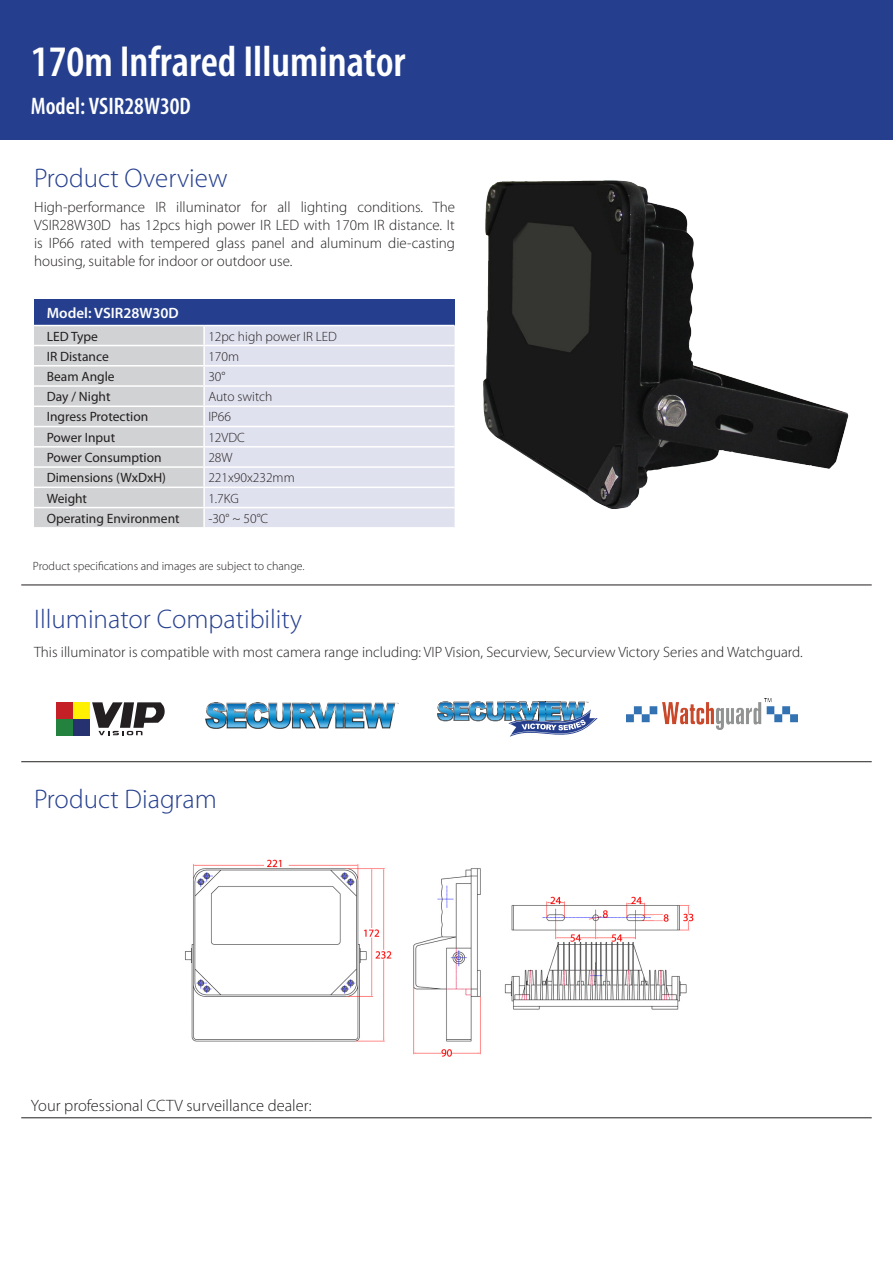
<style>
.page{position:relative;width:893px;height:1263px;background:#fff}
.page>*{position:absolute;margin:0;border:0;box-sizing:border-box;transform-origin:0 0}
.t1{font:600 condensed 43.65px "Myriad Pro";color:#fff}
.t2{font:300 27px "Myriad Pro";color:#253f8e}
.t3{font:600 condensed 24px "Myriad Pro";color:#fff}
.t4{font:300 16.5px "Myriad Pro";color:#231f20}
.t5{font:300 15px/18px "Myriad Pro";color:#231f20;text-align:justify}
.t6{font:600 15px "Myriad Pro";color:#fff}
.t7{font:13.5px "Myriad Pro";color:#231f20}
.t8{font:300 13.5px "Myriad Pro";color:#231f20}
.t9{font:300 12px "Myriad Pro";color:#231f20}
</style>
<div class="page">
<hr style="left:21px;top:1117px;width:851px;height:1px;background:#231f20">
<div style="left:0;top:0;width:893px;height:140px;background:#253f8e"></div>
<hr style="left:21px;top:585px;width:851px;height:1px;background:#231f20">
<hr style="left:21px;top:761px;width:851px;height:1px;background:#231f20">
<img style="left:185px;top:859px;width:509px;height:198px">
<svg style="left:437px;top:701px;width:161px;height:36px"></svg>
<svg style="left:92px;top:702px;width:73px;height:33px"></svg>
<div style="left:56px;top:702px;width:17px;height:16px;background:#c52026"></div>
<div style="left:56px;top:719px;width:17px;height:16px;background:#24823f"></div>
<div style="left:73px;top:702px;width:17px;height:16px;background:#fff101"></div>
<div style="left:73px;top:719px;width:17px;height:16px;background:#25326f"></div>
<img style="left:483px;top:180px;width:366px;height:329px">
<div style="left:34px;top:299px;width:421px;height:27px;background:#253f8e"></div>
<div style="left:205px;top:326px;width:250px;height:201px;background:#e0e1ee"></div>
<hr style="left:204px;top:345px;width:251px;height:1px;background:#fff">
<hr style="left:204px;top:365px;width:251px;height:1px;background:#fff">
<hr style="left:204px;top:385px;width:251px;height:2px;background:#fff">
<hr style="left:204px;top:405px;width:251px;height:2px;background:#fff">
<hr style="left:204px;top:426px;width:251px;height:1px;background:#fff">
<hr style="left:204px;top:446px;width:251px;height:1px;background:#fff">
<hr style="left:204px;top:466px;width:251px;height:2px;background:#fff">
<hr style="left:204px;top:487px;width:251px;height:1px;background:#fff">
<hr style="left:204px;top:507px;width:251px;height:1px;background:#fff">
<svg style="left:34px;top:326px;width:170px;height:201px;background:#d3d4d6"></svg>
<hr style="left:34px;top:345px;width:170px;height:1px;background:#fff">
<hr style="left:34px;top:325px;width:170px;height:1px;background:#fff">
<hr style="left:204px;top:325px;width:251px;height:1px;background:#fff">
<img style="left:205px;top:703px;width:193px;height:25px">
<img style="left:626px;top:698px;width:172px;height:31px">
<p class="t1" style="left:31px;top:38px;width:376px">170m Infrared Illuminator</p>
<p class="t3" style="left:31px;top:93px;width:162px">Model: VSIR28W30D</p>
<p class="t2" style="left:34px;top:163px;width:195px">Product Overview</p>
<p class="t5" style="left:34px;top:198px;width:422px">High-performance IR illuminator for all lighting conditions. The VSIR28W30D has 12pcs high power IR LED with 170m IR distance. It is IP66 rated with tempered glass panel and aluminum die-casting housing, suitable for indoor or outdoor use.</p>
<p class="t6" style="left:47px;top:303px;width:134px">Model: VSIR28W30D</p>
<p class="t7" style="left:47px;top:328px;width:53px">LED Type</p>
<p class="t8" style="left:208px;top:329px;width:130px">12pc high power IR LED</p>
<p class="t7" style="left:47px;top:348px;width:64px">IR Distance</p>
<p class="t8" style="left:208px;top:349px;width:32px">170m</p>
<p class="t7" style="left:47px;top:368px;width:69px">Beam Angle</p>
<p class="t8" style="left:208px;top:369px;width:19px">30°</p>
<p class="t7" style="left:47px;top:388px;width:65px">Day / Night</p>
<p class="t8" style="left:208px;top:389px;width:66px">Auto switch</p>
<p class="t7" style="left:47px;top:409px;width:103px">Ingress Protection</p>
<p class="t8" style="left:208px;top:410px;width:24px">IP66</p>
<p class="t7" style="left:47px;top:429px;width:70px">Power Input</p>
<p class="t8" style="left:208px;top:430px;width:38px">12VDC</p>
<p class="t7" style="left:47px;top:449px;width:116px">Power Consumption</p>
<p class="t8" style="left:208px;top:450px;width:26px">28W</p>
<p class="t7" style="left:47px;top:469px;width:121px">Dimensions (WxDxH)</p>
<p class="t8" style="left:208px;top:470px;width:88px">221x90x232mm</p>
<p class="t7" style="left:47px;top:490px;width:42px">Weight</p>
<p class="t8" style="left:208px;top:491px;width:32px">1.7KG</p>
<p class="t7" style="left:47px;top:510px;width:134px">Operating Environment</p>
<p class="t8" style="left:208px;top:511px;width:61px">-30° ~ 50°C</p>
<p class="t9" style="left:33px;top:560px;width:273px">Product specifications and images are subject to change.</p>
<p class="t2" style="left:34px;top:604px;width:270px">Illuminator Compatibility</p>
<p class="t5" style="left:34px;top:643px;width:770px">This illuminator is compatible with most camera range including: VIP Vision, Securview, Securview Victory Series and Watchguard.</p>
<p class="t2" style="left:34px;top:784px;width:184px">Product Diagram</p>
<p class="t4" style="left:31px;top:1096px;width:282px">Your professional CCTV surveillance dealer:</p>
</div>
